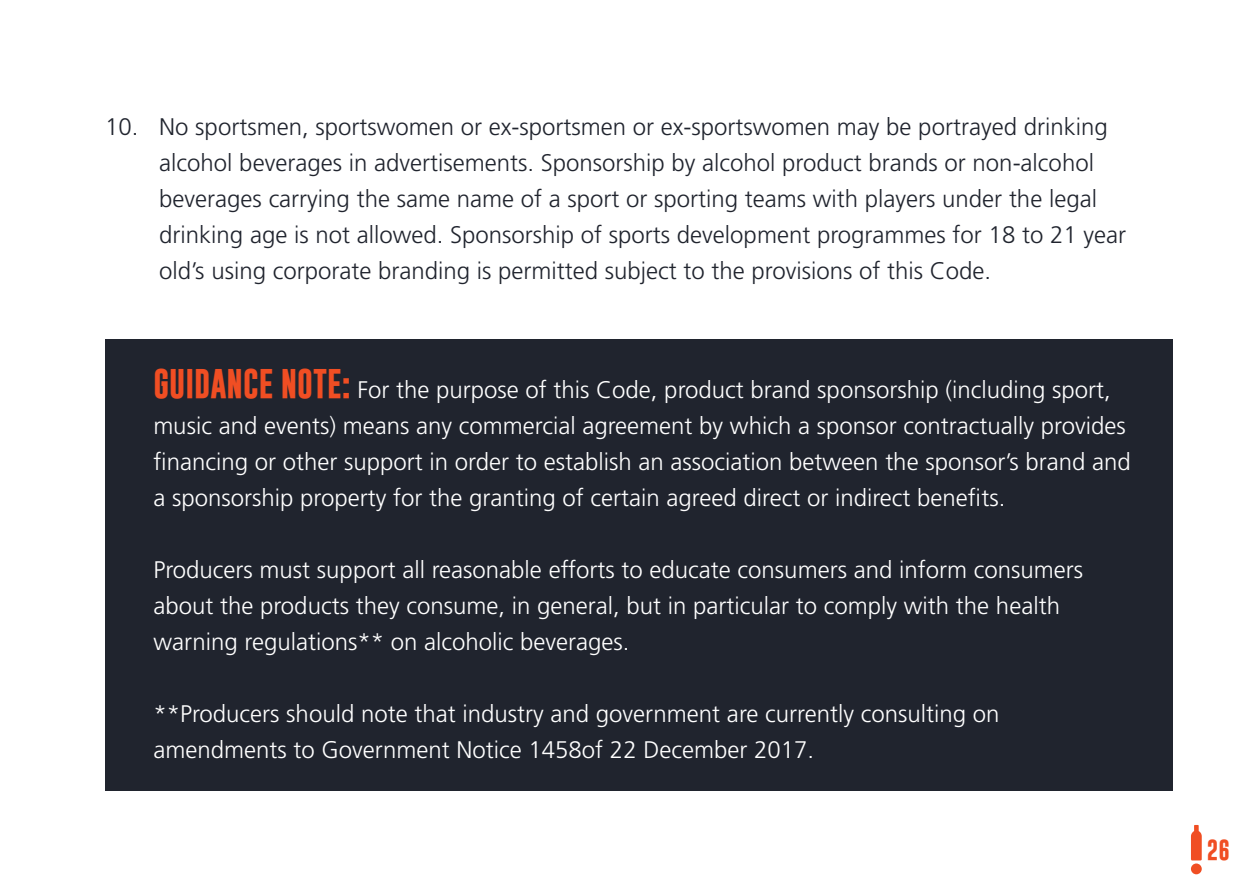
<style>
.page{position:relative;width:1259px;height:893px;background:#fff}
.page>*{position:absolute;margin:0;border:0;box-sizing:border-box;transform-origin:0 0}
.t1{font:300 24px/36px "Frutiger LT Std";color:#fff}
.t2{font:300 24px/36px "Frutiger LT Std";color:#20242e}
.t3{font:700 21px "Gobold";color:#f04e23}
.s1{font-family:"Gobold";font-weight:700;font-size:30px;color:#f04e23}
</style>
<div class="page">
<div style="left:105px;top:339px;width:1067px;height:452px;background:#20242e"></div>
<svg style="left:1191px;top:825px;width:10px;height:35px"></svg>
<div style="left:1191px;top:863px;width:10px;height:11px;background:#f04e23;border-radius:50%"></div>
<p class="t2" style="left:159px;top:109px;width:968px;text-indent:-54px">10. No sportsmen, sportswomen or ex-sportsmen or ex-sportswomen may be portrayed drinking alcohol beverages in advertisements. Sponsorship by alcohol product brands or non-alcohol beverages carrying the same name of a sport or sporting teams with players under the legal drinking age is not allowed. Sponsorship of sports development programmes for 18 to 21 year old’s using corporate branding is permitted subject to the provisions of this Code.</p>
<p class="t1" style="left:153px;top:372px;width:979px"><span class="s1">GUIDANCE NOTE:</span> For the purpose of this Code, product brand sponsorship (including sport, music and events) means any commercial agreement by which a sponsor contractually provides financing or other support in order to establish an association between the sponsor’s brand and a sponsorship property for the granting of certain agreed direct or indirect benefits.</p>
<p class="t1" style="left:153px;top:552px;width:931px">Producers must support all reasonable efforts to educate consumers and inform consumers about the products they consume, in general, but in particular to comply with the health warning regulations** on alcoholic beverages.</p>
<p class="t1" style="left:153px;top:696px;width:847px">**Producers should note that industry and government are currently consulting on amendments to Government Notice 1458of 22 December 2017.</p>
<p class="t3" style="left:1206px;top:836px;width:25px">26</p>
</div>
